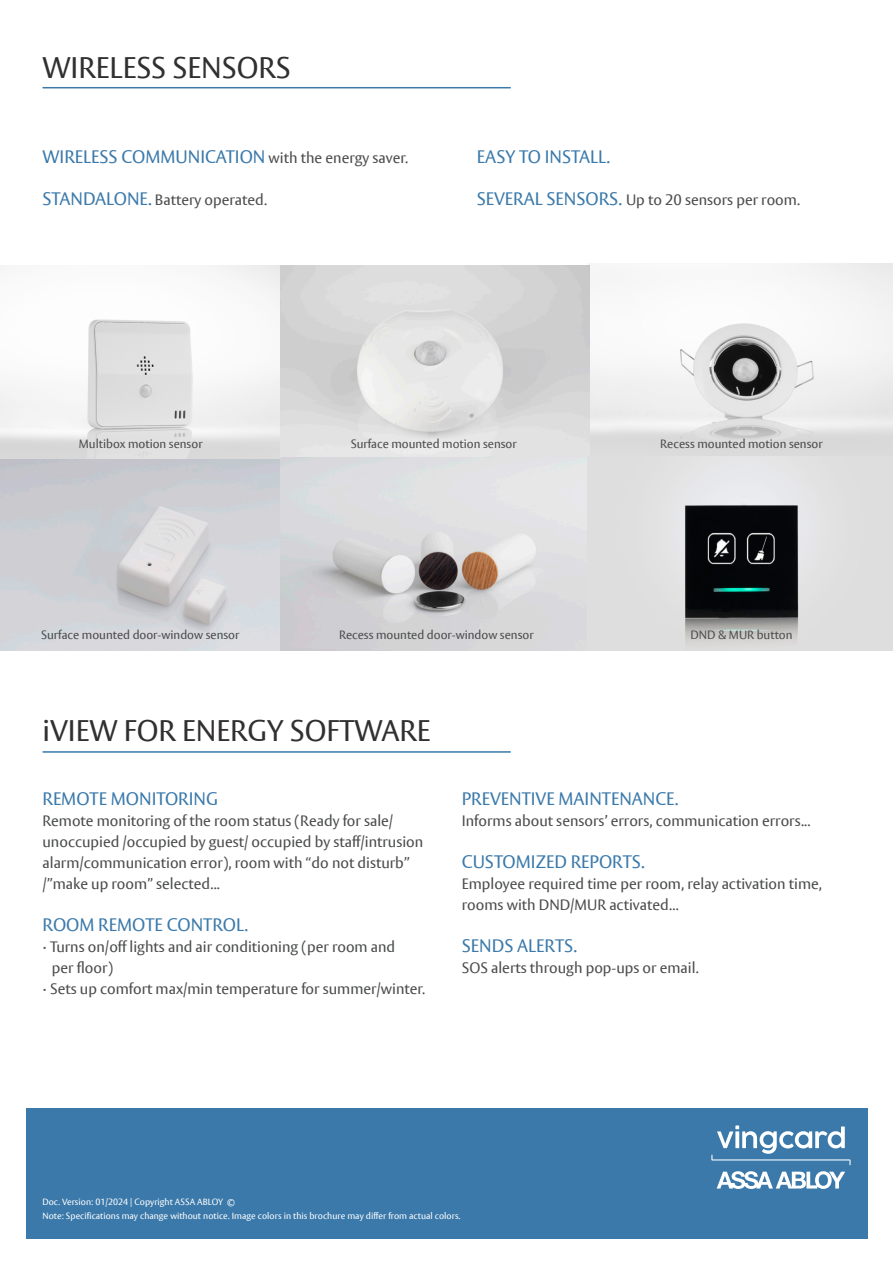
<style>
.page{position:relative;width:893px;height:1263px;background:#fff}
.page>*{position:absolute;margin:0;border:0;box-sizing:border-box;transform-origin:0 0}
.t1{font:29.7px "ASSA Vesta";color:#312f30}
.t2{font:18px "ASSA Vesta";color:#3a79aa}
.t3{font:15px/21px "ASSA Vesta";color:#4b4c4d}
.t4{font:12px "ASSA Vesta";color:#4b4c4d}
.Endorsement_English{font:9px "ASSA Vesta";color:#fff}
.s1{font-size:15px;color:#4b4c4d}
.s2{font-size:18px;color:#3a79aa}
</style>
<div class="page">
<img style="left:0;top:458px;width:281px;height:192px">
<img style="left:281px;top:458px;width:307px;height:192px">
<img style="left:0;top:264px;width:893px;height:194px">
<img style="left:588px;top:456px;width:305px;height:194px">
<div style="left:26px;top:1108px;width:842px;height:131px;background:#3a79aa"></div>
<svg style="left:717px;top:1171px;width:128px;height:18px"></svg>
<svg style="left:711px;top:1125px;width:140px;height:40px"></svg>
<hr style="left:43px;top:87px;width:468px;height:1px;background:#3a79aa">
<hr style="left:43px;top:751px;width:468px;height:2px;background:#3a79aa">
<p class="t1" style="left:43px;top:50px;width:250px">WIRELESS SENSORS</p>
<p class="t2" style="left:43px;top:146px;width:367px">WIRELESS COMMUNICATION <span class="s1">with the energy saver.</span></p>
<p class="t3" style="left:43px;top:190px;width:226px"><span class="s2">STANDALONE.</span> Battery operated.</p>
<p class="t2" style="left:477px;top:146px;width:135px">EASY TO INSTALL.</p>
<p class="t3" style="left:477px;top:190px;width:325px"><span class="s2">SEVERAL SENSORS.</span> Up to 20 sensors per room.</p>
<p class="t4" style="left:79px;top:437px;width:125px">Multibox motion sensor</p>
<p class="t4" style="left:351px;top:437px;width:168px">Surface mounted motion sensor</p>
<p class="t4" style="left:660px;top:437px;width:164px">Recess mounted motion sensor</p>
<p class="t4" style="left:41px;top:628px;width:200px">Surface mounted door-window sensor</p>
<p class="t4" style="left:339px;top:628px;width:196px">Recess mounted door-window sensor</p>
<p class="t4" style="left:690px;top:628px;width:104px">DND &amp; MUR button</p>
<p class="t1" style="left:43px;top:713px;width:389px">iVIEW FOR ENERGY SOFTWARE</p>
<p class="t2" style="left:43px;top:788px;width:177px">REMOTE MONITORING</p>
<p class="t3" style="left:43px;top:811px;width:382px">Remote monitoring of the room status (Ready for sale/ unoccupied /occupied by guest/ occupied by staff/intrusion alarm/communication error), room with “do not disturb” /”make up room” selected...</p>
<p class="t2" style="left:43px;top:914px;width:207px">ROOM REMOTE CONTROL.</p>
<p class="t3" style="left:43px;top:937px;width:354px">· Turns on/off lights and air conditioning (per room and</p>
<p class="t3" style="left:52px;top:958px;width:63px">per floor)</p>
<p class="t3" style="left:43px;top:979px;width:384px">· Sets up comfort max/min temperature for summer/winter.</p>
<p class="t2" style="left:462px;top:788px;width:218px">PREVENTIVE MAINTENANCE.</p>
<p class="t3" style="left:462px;top:811px;width:350px">Informs about sensors’ errors, communication errors...</p>
<p class="t2" style="left:462px;top:851px;width:184px">CUSTOMIZED REPORTS.</p>
<p class="t3" style="left:462px;top:874px;width:362px">Employee required time per room, relay activation time, rooms with DND/MUR activated...</p>
<p class="t2" style="left:462px;top:935px;width:117px">SENDS ALERTS.</p>
<p class="t3" style="left:462px;top:958px;width:238px">SOS alerts through pop-ups or email.</p>
<p class="Endorsement_English" style="left:43px;top:1196px;width:194px">Doc. Version: 01/2024 | Copyright ASSA ABLOY ©</p>
<p class="Endorsement_English" style="left:43px;top:1210px;width:420px">Note: Specifications may change without notice. Image colors in this brochure may differ from actual colors.</p>
</div>
